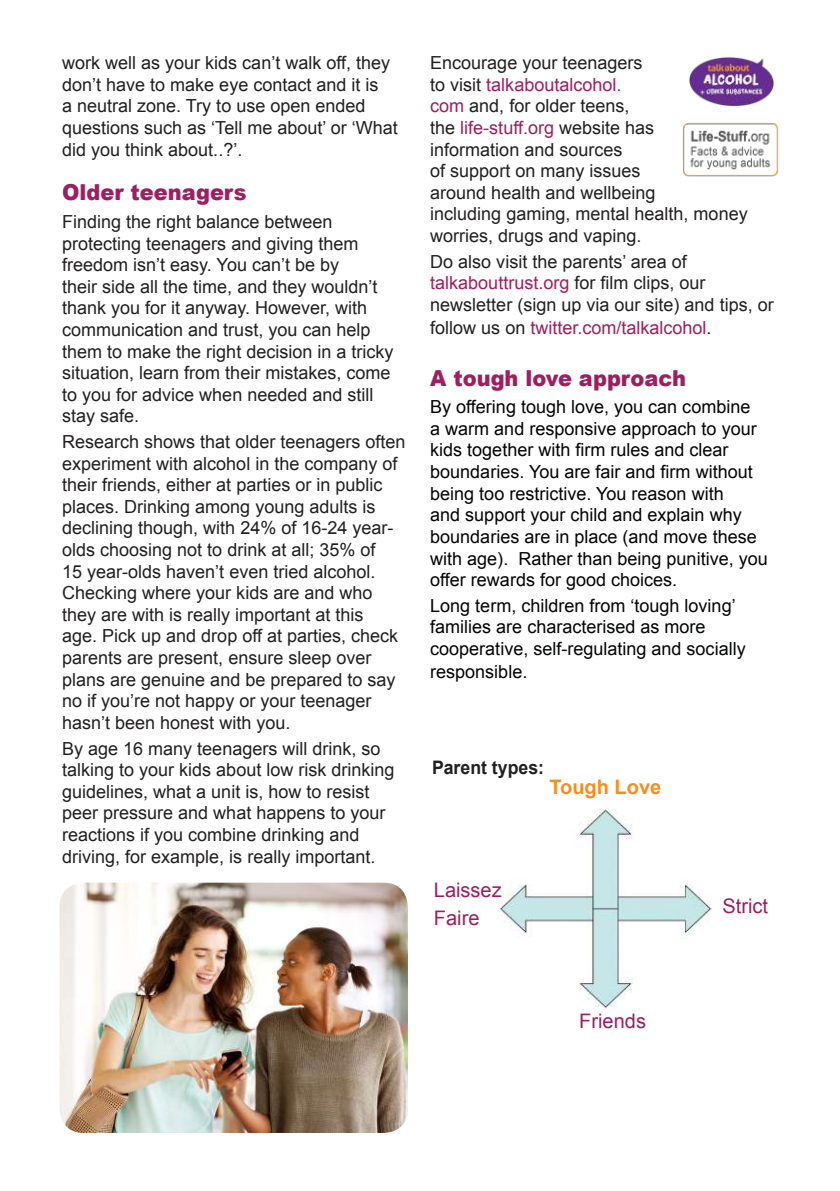
<style>
.page{position:relative;width:840px;height:1191px;background:#fff}
.page>*{position:absolute;margin:0;border:0;box-sizing:border-box;transform-origin:0 0}
.t1{font:900 22px "Arial";color:#9e1e62;scale:.95 1}
.t2{font:20px/27.6px "Arial";color:#9e1e62}
.t3{font:700 20px "Arial";color:#f68e1d}
.t4{font:700 18.6px "Arial";color:#221f1f;scale:.95 1}
.t5{font:18px/21.6px "Arial";color:#221f1f}
.t6{font:18px/21.6px "Arial";color:#030404}
.s1{color:#9e1e62}
</style>
<div class="page">
<img style="left:498px;top:808px;width:214px;height:200px">
<img style="left:60px;top:882px;width:348px;height:251px">
<img style="left:689px;top:57px;width:85px;height:50px">
<img style="left:682px;top:122px;width:96px;height:55px">
<p class="t5" style="left:62px;top:52px;width:337px">work well as your kids can’t walk off, they don’t have to make eye contact and it is<br>a neutral zone. Try to use open ended questions such as ‘Tell me about’ or ‘What did you think about..?’.</p>
<p class="t1" style="left:62px;top:184px;width:196px">Older teenagers</p>
<p class="t5" style="left:62px;top:212px;width:333px">Finding the right balance between protecting teenagers and giving them freedom isn’t easy. You can’t be by<br>their side all the time, and they wouldn’t thank you for it anyway. However, with communication and trust, you can help them to make the right decision in a tricky situation, learn from their mistakes, come to you for advice when needed and still stay safe.</p>
<p class="t5" style="left:62px;top:432px;width:345px">Research shows that older teenagers often experiment with alcohol in the company of their friends, either at parties or in public places. Drinking among young adults is declining though, with 24% of 16-24 year&shy;olds choosing not to drink at all; 35% of<br>15 year-olds haven’t even tried alcohol.<br>Checking where your kids are and who they are with is really important at this<br>age. Pick up and drop off at parties, check parents are present, ensure sleep over plans are genuine and be prepared to say no if you’re not happy or your teenager hasn’t been honest with you.</p>
<p class="t5" style="left:62px;top:739px;width:334px">By age 16 many teenagers will drink, so talking to your kids about low risk drinking guidelines, what a unit is, how to resist peer pressure and what happens to your reactions if you combine drinking and driving, for example, is really important.</p>
<p class="t5" style="left:430px;top:54px;width:319px">Encourage your teenagers<br>to visit <span class="s1">talkaboutalcohol.<br>com</span> and, for older teens,<br>the <span class="s1">life-stuff.org</span> website has information and sources<br>of support on many issues<br>around health and wellbeing<br>including gaming, mental health, money worries, drugs and vaping.</p>
<p class="t5" style="left:430px;top:250px;width:345px">Do also visit the parents’ area of <span class="s1">talkabouttrust.org</span> for 昀椀lm clips, our newsletter (sign up via our site) and tips, or follow us on <span class="s1">twitter.com/talkalcohol</span>.</p>
<p class="t1" style="left:430px;top:369px;width:271px">A tough love approach</p>
<p class="t6" style="left:430px;top:398px;width:339px">By offering tough love, you can combine<br>a warm and responsive approach to your kids together with 昀椀rm rules and clear boundaries. You are fair and 昀椀rm without being too restrictive. You reason with<br>and support your child and explain why boundaries are in place (and move these with age). Rather than being punitive, you offer rewards for good choices.</p>
<p class="t6" style="left:430px;top:594px;width:317px">Long term, children from ‘tough loving’ families are characterised as more cooperative, self-regulating and socially responsible.</p>
<p class="t4" style="left:432px;top:761px;width:119px">Parent types:</p>
<p class="t3" style="left:549px;top:779px;width:113px">Tough Love</p>
<p class="t2" style="left:433px;top:878px;width:69px">Laissez<br>Faire</p>
<p class="t2" style="left:722px;top:893px;width:47px">Strict</p>
<p class="t2" style="left:579px;top:1008px;width:68px">Friends</p>
</div>
